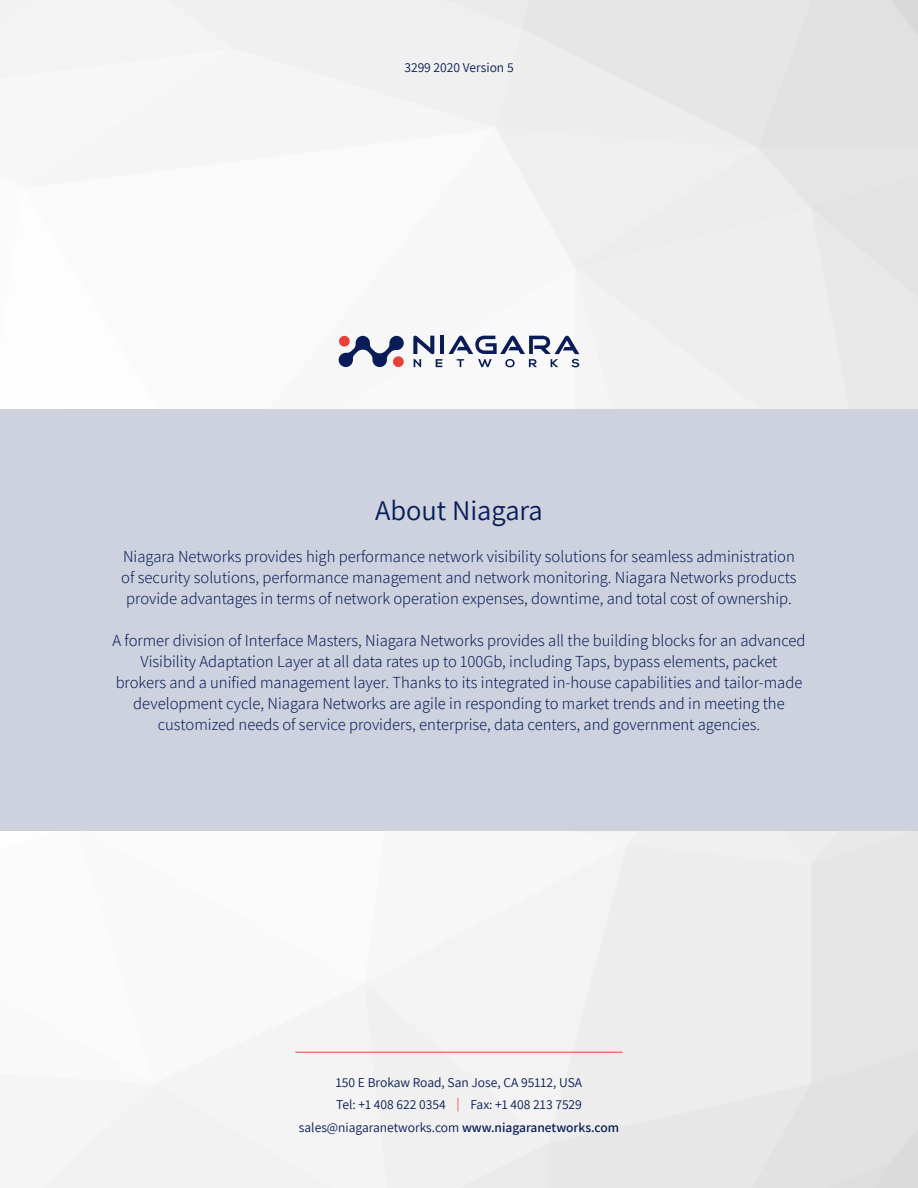
<style>
.page{position:relative;width:918px;height:1188px;background:#fff}
.page>*{position:absolute;margin:0;border:0;box-sizing:border-box;transform-origin:0 0}
.t1{font:28.5px "Assistant";color:#081c59}
.t2{font:300 16.5px/21px "Assistant";color:#081c59;text-align:center}
.t3{font:13.5px/22.5px "Assistant";color:#081c59;text-align:center}
.s1{color:#e84038}
.s2{font-weight:600}
</style>
<div class="page">
<img style="left:0;top:0;width:918px;height:1188px">
<div style="left:0;top:410px;width:918px;height:421px;background:#ced2de"></div>
<hr style="left:296px;top:1052px;width:326px;height:1px;background:#e84038">
<svg style="left:413px;top:336px;width:29px;height:31px"></svg>
<hr style="left:440px;top:336px;width:4px;height:18px;background:#081c59">
<svg style="left:448px;top:336px;width:131px;height:31px"></svg>
<svg style="left:339px;top:336px;width:65px;height:31px"></svg>
<div style="left:393px;top:356px;width:11px;height:11px;background:#e84038;border-radius:50%"></div>
<p class="t3" style="left:404px;top:55px;width:111px">3299 2020 Version 5</p>
<h1 class="t1" style="left:375px;top:491px;width:169px">About Niagara</h1>
<p class="t2" style="left:121px;top:545px;width:677px">Niagara Networks provides high performance network visibility solutions for seamless administration of security solutions, performance management and network monitoring. Niagara Networks products provide advantages in terms of network operation expenses, downtime, and total cost of ownership.</p>
<p class="t2" style="left:112px;top:629px;width:695px">A former division of Interface Masters, Niagara Networks provides all the building blocks for an advanced Visibility Adaptation Layer at all data rates up to 100Gb, including Taps, bypass elements, packet<br>brokers and a unified management layer. Thanks to its integrated in-house capabilities and tailor-made development cycle, Niagara Networks are agile in responding to market trends and in meeting the customized needs of service providers, enterprise, data centers, and government agencies.</p>
<p class="t3" style="left:299px;top:1070px;width:322px">150 E Brokaw Road, San Jose, CA 95112, USA<br>Tel: +1 408 622 0354 <span class="s1">|</span> Fax: +1 408 213 7529 sales@niagaranetworks.com <span class="s2">www.niagaranetworks.com</span></p>
</div>
